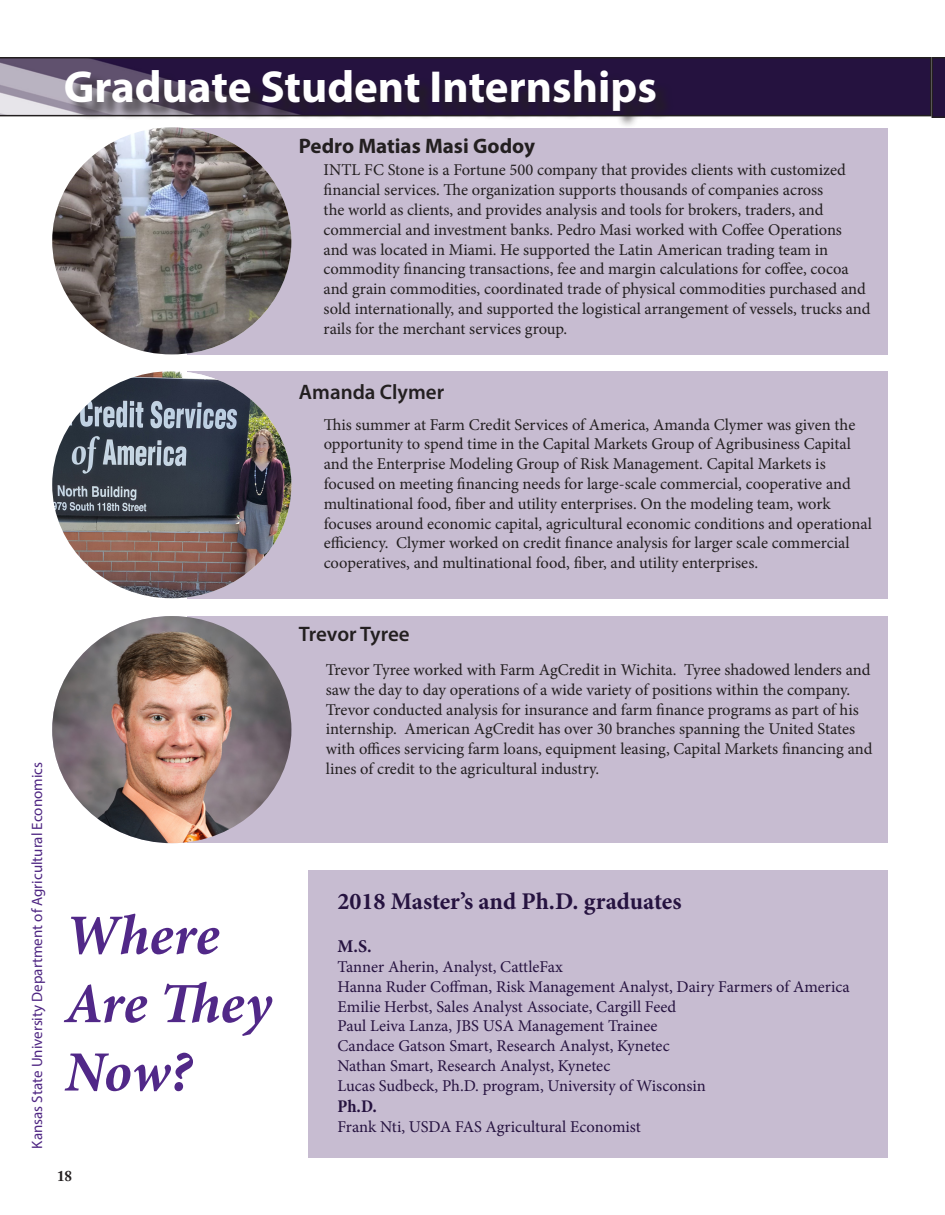
<style>
.page{position:relative;width:945px;height:1215px;background:#fff}
.page>*{position:absolute;margin:0;border:0;box-sizing:border-box;transform-origin:0 0}
.t1{font:italic 700 57px/68.4px "Minion Pro";letter-spacing:-.005em;color:#512888}
.t2{font:700 45px "Myriad Pro";color:#fff}
.t3{font:700 24px "Minion Pro";color:#261340}
.t4{font:600 21px "Myriad Pro";color:#231f20}
.t5{font:700 21px "Myriad Pro";color:#231f20}
.t6{font:700 condensed 18px "Minion Pro";color:#261340}
.t7{font:700 18px "Minion Pro";color:#261340}
.t8{font:16.5px/19.8px "Minion Pro";color:#231f20}
.t9{font:16.5px "Minion Pro";letter-spacing:-.005em;color:#261340}
.t10{font:15px "Myriad Pro";color:#4e2582}
.t11{font:700 15px "Adobe Caslon Pro";color:#231f20}
</style>
<div class="page">
<svg style="left:0;top:57px;width:932px;height:59px;background:#38274d"></svg>
<svg style="left:932px;top:57px;width:13px;height:61px"></svg>
<div style="left:187px;top:128px;width:701px;height:226px;background:#c7bcd1"></div>
<img style="left:52px;top:129px;width:239px;height:225px">
<div style="left:187px;top:371px;width:701px;height:227px;background:#c7bcd1"></div>
<img style="left:52px;top:371px;width:239px;height:227px">
<div style="left:68px;top:73px;width:606px;height:56px;background:#231f20;opacity:.75"></div>
<div style="left:187px;top:616px;width:701px;height:227px;background:#c7bcd1"></div>
<img style="left:52px;top:616px;width:239px;height:227px">
<div style="left:309px;top:870px;width:579px;height:288px;background:#c7bcd1"></div>
<p class="t2" style="left:64px;top:58px;width:595px">Graduate Student Internships</p>
<p class="t5" style="left:299px;top:132px;width:238px">Pedro Matias Masi Godoy</p>
<p class="t8" style="left:324px;top:160px;width:548px">INTL FC Stone is a Fortune 500 company that provides clients with customized financial services. The organization supports thousands of companies across<br>the world as clients, and provides analysis and tools for brokers, traders, and commercial and investment banks. Pedro Masi worked with Coffee Operations and was located in Miami. He supported the Latin American trading team in commodity financing transactions, fee and margin calculations for coffee, cocoa and grain commodities, coordinated trade of physical commodities purchased and sold internationally, and supported the logistical arrangement of vessels, trucks and rails for the merchant services group.</p>
<p class="t4" style="left:299px;top:379px;width:147px">Amanda Clymer</p>
<p class="t8" style="left:324px;top:415px;width:550px">This summer at Farm Credit Services of America, Amanda Clymer was given the opportunity to spend time in the Capital Markets Group of Agribusiness Capital and the Enterprise Modeling Group of Risk Management. Capital Markets is focused on meeting financing needs for large-scale commercial, cooperative and multinational food, fiber and utility enterprises. On the modeling team, work focuses around economic capital, agricultural economic conditions and operational efficiency. Clymer worked on credit finance analysis for larger scale commercial cooperatives, and multinational food, fiber, and utility enterprises.</p>
<p class="t10" style="left:28px;top:1149px;width:388px;rotate:-90deg">Kansas State University Department of Agricultural Economics</p>
<p class="t1" style="left:65px;top:900px;width:208px">Where<br>Are They<br>Now?</p>
<p class="t11" style="left:57px;top:1167px;width:16px">18</p>
<p class="t4" style="left:299px;top:621px;width:112px">Trevor Tyree</p>
<p class="t8" style="left:326px;top:660px;width:548px">Trevor Tyree worked with Farm AgCredit in Wichita. Tyree shadowed lenders and saw the day to day operations of a wide variety of positions within the company.<br>Trevor conducted analysis for insurance and farm finance programs as part of his internship. American AgCredit has over 30 branches spanning the United States with offices servicing farm loans, equipment leasing, Capital Markets financing and lines of credit to the agricultural industry.</p>
<p class="t3" style="left:338px;top:884px;width:346px">2018 Master’s and Ph.D. graduates</p>
<p class="t7" style="left:338px;top:934px;width:36px">M.S.</p>
<p class="t9" style="left:338px;top:956px;width:227px">Tanner Aherin, Analyst, CattleFax</p>
<p class="t9" style="left:338px;top:976px;width:514px">Hanna Ruder Coffman, Risk Management Analyst, Dairy Farmers of America</p>
<p class="t9" style="left:338px;top:995px;width:340px">Emilie Herbst, Sales Analyst Associate, Cargill Feed</p>
<p class="t9" style="left:338px;top:1015px;width:322px">Paul Leiva Lanza, JBS USA Management Trainee</p>
<p class="t9" style="left:338px;top:1035px;width:334px">Candace Gatson Smart, Research Analyst, Kynetec</p>
<p class="t9" style="left:338px;top:1055px;width:274px">Nathan Smart, Research Analyst, Kynetec</p>
<p class="t9" style="left:338px;top:1075px;width:370px">Lucas Sudbeck, Ph.D. program, University of Wisconsin</p>
<p class="t6" style="left:338px;top:1094px;width:41px">Ph.D.</p>
<p class="t9" style="left:338px;top:1116px;width:305px">Frank Nti, USDA FAS Agricultural Economist</p>
</div>
